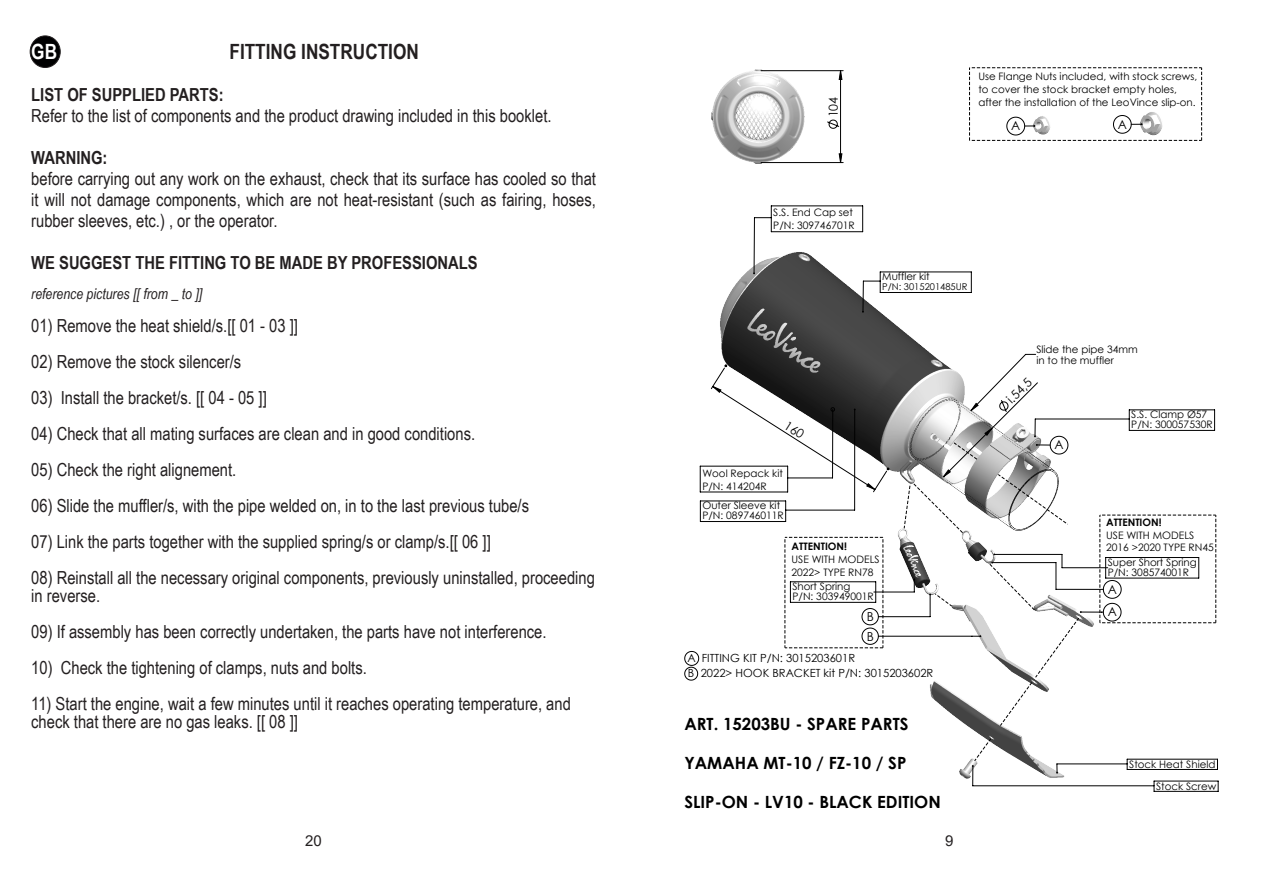
<style>
.page{position:relative;width:1263px;height:893px;background:#fff}
.page>*{position:absolute;margin:0;border:0;box-sizing:border-box;transform-origin:0 0}
.t1{font:700 21px "Arial Narrow";color:#231f20}
.t2{font:700 21px "Arial Narrow";color:#fff}
.t3{font:18px/21px "Arial Narrow";color:#231f20}
.t4{font:700 18px "Arial Narrow";color:#231f20}
.t5{font:700 16.8px "Century Gothic";color:#000}
.t6{font:italic 15px "Arial Narrow";color:#231f20}
.t7{font:15px "Arial";color:#231f20}
.t8{font:12.3px "Century Gothic";color:#000}
.t9{font:11.25px/15.3px "Century Gothic";color:#000}
.t10{font:10.35px/12.9px "Century Gothic";color:#000}
.t11{font:700 10.35px "Century Gothic";color:#000}
.t12{font:9.3px "Century Gothic";color:#000}
.s1{font-weight:700}
.s2{font-style:inherit}
</style>
<div class="page">
<div style="left:30px;top:36px;width:30px;height:32px;background:#000001;border-radius:50%"></div>
<div style="left:30px;top:36px;width:31px;height:32px;border:1px solid #231f20;border-radius:50%"></div>
<img style="left:699px;top:68px;width:520px;height:724px">
<img style="left:699px;top:68px;width:119px;height:108px">
<svg style="left:684px;top:651px;width:15px;height:30px"></svg>
<svg style="left:861px;top:115px;width:118px;height:157px"></svg>
<svg style="left:785px;top:595px;width:77px;height:54px"></svg>
<svg style="left:700px;top:502px;width:1px;height:19px"></svg>
<hr style="left:700px;top:501px;width:86px;height:1px;background:#000">
<hr style="left:700px;top:521px;width:86px;height:1px;background:#000">
<svg style="left:700px;top:467px;width:1px;height:25px"></svg>
<hr style="left:700px;top:466px;width:88px;height:1px;background:#000">
<hr style="left:700px;top:492px;width:88px;height:1px;background:#000">
<hr style="left:771px;top:206px;width:92px;height:1px;background:#000">
<svg style="left:862px;top:207px;width:1px;height:24px"></svg>
<hr style="left:771px;top:231px;width:92px;height:1px;background:#000">
<svg style="left:754px;top:206px;width:18px;height:26px"></svg>
<hr style="left:754px;top:218px;width:1px;height:55px;background:#000">
<svg style="left:969px;top:67px;width:233px;height:74px"></svg>
<hr style="left:1127px;top:759px;width:90px;height:1px;background:#000">
<hr style="left:1127px;top:769px;width:90px;height:1px;background:#000">
<hr style="left:1057px;top:764px;width:70px;height:1px;background:#000">
<hr style="left:1154px;top:781px;width:64px;height:1px;background:#000">
<hr style="left:1154px;top:791px;width:64px;height:1px;background:#000">
<hr style="left:973px;top:785px;width:181px;height:1px;background:#000">
<svg style="left:972px;top:774px;width:19px;height:12px"></svg>
<svg style="left:790px;top:354px;width:409px;height:249px"></svg>
<hr style="left:761px;top:70px;width:82px;height:1px;background:#000">
<hr style="left:761px;top:162px;width:82px;height:1px;background:#000">
<svg style="left:753px;top:272px;width:226px;height:323px"></svg>
<svg style="left:979px;top:123px;width:163px;height:259px"></svg>
<svg style="left:862px;top:311px;width:196px;height:463px"></svg>
<svg style="left:904px;top:382px;width:312px;height:344px"></svg>
<svg style="left:827px;top:70px;width:15px;height:93px"></svg>
<svg style="left:711px;top:364px;width:179px;height:128px"></svg>
<p class="t2" style="left:31px;top:36px;width:27px">GB</p>
<p class="t1" style="left:229px;top:36px;width:191px">FITTING INSTRUCTION</p>
<p class="t4" style="left:31px;top:81px;width:194px">LIST OF SUPPLIED PARTS:</p>
<p class="t3" style="left:31px;top:105px;width:522px">Refer to the list of components and the product drawing included in this booklet.</p>
<p class="t4" style="left:31px;top:144px;width:78px">WARNING:</p>
<p class="t3" style="left:31px;top:168px;width:566px;text-align:justify">before carrying out any work on the exhaust, check that its surface has cooled so that it will not damage components, which are not heat-resistant (such as fairing, hoses, rubber sleeves, etc.) , or the operator.</p>
<p class="t4" style="left:31px;top:249px;width:448px">WE SUGGEST THE FITTING TO BE MADE BY PROFESSIONALS</p>
<p class="t6" style="left:31px;top:284px;width:172px">reference pictures [[ from _ to ]]</p>
<p class="t3" style="left:31px;top:315px;width:268px">01) Remove the heat shield/s.[[ 01 - 03 ]]</p>
<p class="t3" style="left:31px;top:351px;width:212px">02) Remove the stock silencer/s</p>
<p class="t3" style="left:31px;top:387px;width:237px">03) Install the bracket/s. [[ 04 - 05 ]]</p>
<p class="t3" style="left:31px;top:423px;width:445px">04) Check that all mating surfaces are clean and in good conditions.</p>
<p class="t3" style="left:31px;top:459px;width:207px">05) Check the right alignement.</p>
<p class="t3" style="left:31px;top:495px;width:499px">06) Slide the muffler/s, with the pipe welded on, in to the last previous tube/s</p>
<p class="t3" style="left:31px;top:531px;width:461px">07) Link the parts together with the supplied spring/s or clamp/s.[[ 06 ]]</p>
<p class="t3" style="left:31px;top:568px;width:565px;line-height:18px">08) Reinstall all the necessary original components, previously uninstalled, proceeding in reverse.</p>
<p class="t3" style="left:31px;top:621px;width:517px">09) If assembly has been correctly undertaken, the parts have not interference.</p>
<p class="t3" style="left:31px;top:657px;width:337px">10) Check the tightening of clamps, nuts and bolts.</p>
<p class="t3" style="left:31px;top:694px;width:541px;line-height:18px">11) Start the engine, wait a few minutes until it reaches operating temperature, and check that there are no gas leaks. [[ 08 ]]</p>
<p class="t8" style="left:825px;top:117px;width:22px;rotate:-90deg">104</p>
<p class="t10" style="left:978px;top:70px;width:220px">Use Flange Nuts included, with stock screws, to cover the stock bracket empty holes, after the installation of the LeoVince slip-on.</p>
<p class="t8" style="left:1011px;top:117px;width:11px">A</p>
<p class="t8" style="left:1118px;top:116px;width:11px">A</p>
<p class="t10" style="left:773px;top:206px;width:83px">S.S. End Cap set<br>P/N: 309746701R</p>
<p class="t10" style="left:882px;top:270px;width:49px">Muffler kit</p>
<p class="t12" style="left:882px;top:280px;width:87px">P/N: 3015201485UR</p>
<p class="t10" style="left:702px;top:466px;width:82px">Wool Repack kit<br>P/N: 414204R</p>
<p class="t10" style="left:702px;top:500px;width:83px;line-height:10.4px">Outer Sleeve kit<br>P/N: 089746011R</p>
<p class="t10" style="left:1036px;top:344px;width:103px;line-height:10.4px">Slide the pipe 34mm in to the muffler</p>
<p class="t8" style="left:1003px;top:395px;width:31px;rotate:-45deg">i.54,5</p>
<p class="t8" style="left:1054px;top:436px;width:11px">A</p>
<p class="t10" style="left:1131px;top:409px;width:83px;line-height:10.4px">S.S. Clamp Ø57<br>P/N: 300057530R</p>
<p class="t10" style="left:1106px;top:515px;width:90px"><span class="s1">ATTENTION!<br></span>USE WITH MODELS</p>
<p class="t11" style="left:791px;top:538px;width:57px">ATTENTION!</p>
<p class="t10" style="left:1106px;top:541px;width:109px">2016 &gt;2020 TYPE RN45</p>
<p class="t10" style="left:791px;top:552px;width:90px">USE WITH MODELS<br>2022&gt; TYPE RN78</p>
<p class="t8" style="left:1108px;top:603px;width:11px">A</p>
<p class="t8" style="left:867px;top:627px;width:9px">B</p>
<p class="t10" style="left:1108px;top:556px;width:91px;line-height:10.4px">Super Short Spring<br>P/N: 308574001R</p>
<p class="t8" style="left:1108px;top:581px;width:11px">A</p>
<p class="t10" style="left:792px;top:581px;width:83px;line-height:10.4px">Short Spring<br>P/N: 303949001R</p>
<p class="t8" style="left:867px;top:608px;width:9px">B</p>
<p class="t9" style="left:687px;top:650px;width:247px">A FITTING KIT P/N: 3015203601R<br>B 2022&gt; HOOK BRACKET kit P/N: 3015203602R</p>
<p class="t5" style="left:684px;top:711px;width:226px">ART. 15203B<span class="s2">U</span> - SPARE PARTS</p>
<p class="t5" style="left:684px;top:750px;width:224px">YAMAHA MT-10 / FZ-10 / SP</p>
<p class="t5" style="left:684px;top:789px;width:258px">SLIP-ON - LV10 - BLACK EDITION</p>
<p class="t10" style="left:1129px;top:753px;width:89px;line-height:21.9px;text-align:right">Stock Heat Shield<br>Stock Screw</p>
<p class="t7" style="left:305px;top:830px;width:18px">20</p>
<p class="t7" style="left:945px;top:830px;width:10px">9</p>
</div>
